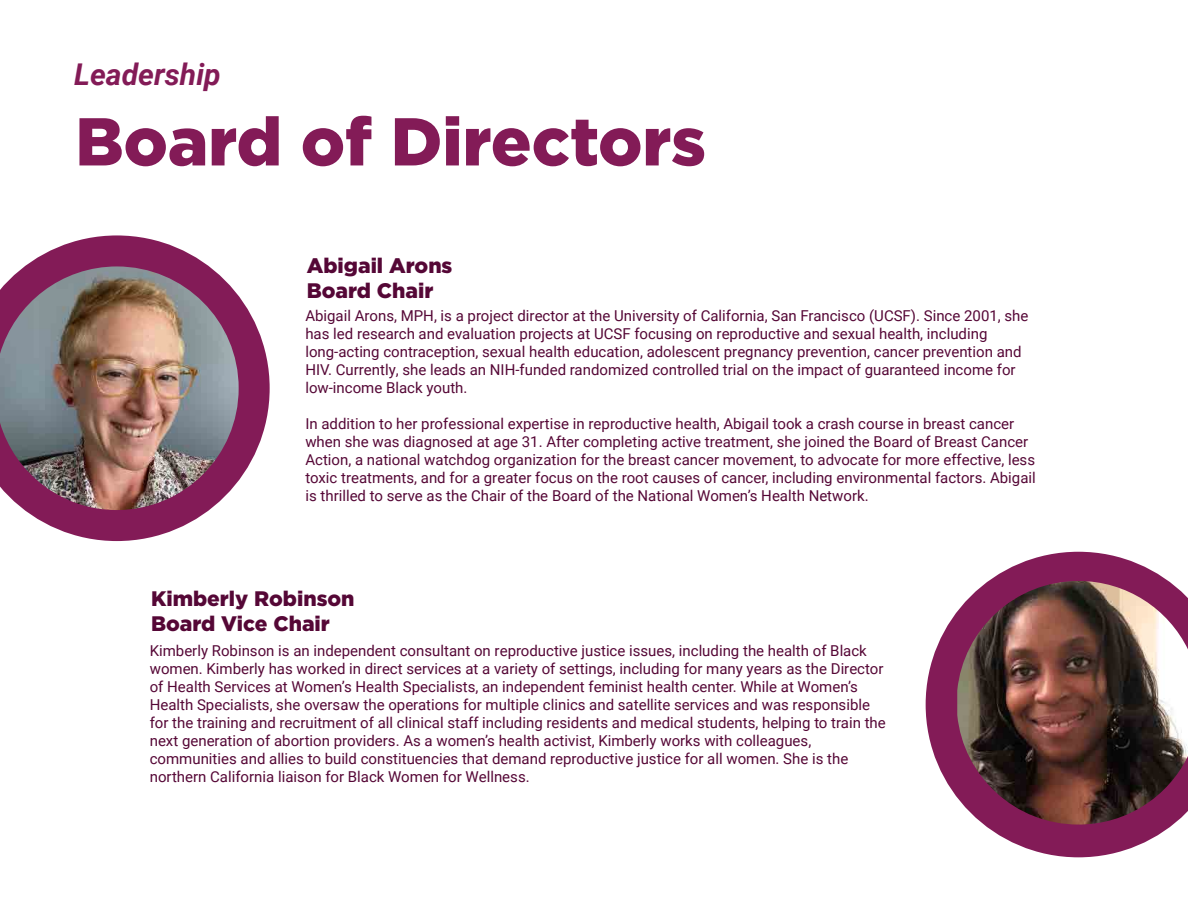
<style>
.page{position:relative;width:1188px;height:918px;background:#fff}
.page>*{position:absolute;margin:0;border:0;box-sizing:border-box;transform-origin:0 0}
.t1{font:900 67.5px "Gotham";color:#831b57}
.t2{font:italic 700 30px "Roboto";color:#831b57}
.t3{font:900 21px/25.2px "Gotham";color:#550736}
.t4{font:15px/18px "Roboto";color:#550736}
</style>
<div class="page">
<svg style="left:24px;top:235px;width:246px;height:306px"></svg>
<img style="left:0;top:266px;width:239px;height:244px">
<svg style="left:926px;top:552px;width:247px;height:305px;fill:#831b57"></svg>
<img style="left:957px;top:581px;width:231px;height:244px">
<h2 class="t2" style="left:74px;top:53px;width:148px">Leadership</h2>
<h1 class="t1" style="left:75px;top:103px;width:632px">Board of Directors</h1>
<h3 class="t3" style="left:307px;top:252px;width:147px">Abigail Arons<br>Board Chair</h3>
<p class="t4" style="left:305px;top:307px;width:725px">Abigail Arons, MPH, is a project director at the University of California, San Francisco (UCSF). Since 2001, she has led research and evaluation projects at UCSF focusing on reproductive and sexual health, including long-acting contraception, sexual health education, adolescent pregnancy prevention, cancer prevention and HIV. Currently, she leads an NIH-funded randomized controlled trial on the impact of guaranteed income for low-income Black youth.</p>
<p class="t4" style="left:305px;top:415px;width:732px">In addition to her professional expertise in reproductive health, Abigail took a crash course in breast cancer when she was diagnosed at age 31. After completing active treatment, she joined the Board of Breast Cancer Action, a national watchdog organization for the breast cancer movement, to advocate for more effective, less toxic treatments, and for a greater focus on the root causes of cancer, including environmental factors. Abigail is thrilled to serve as the Chair of the Board of the National Women’s Health Network.</p>
<h3 class="t3" style="left:151px;top:586px;width:205px">Kimberly Robinson<br>Board Vice Chair</h3>
<p class="t4" style="left:150px;top:641px;width:738px">Kimberly Robinson is an independent consultant on reproductive justice issues, including the health of Black women. Kimberly has worked in direct services at a variety of settings, including for many years as the Director of Health Services at Women’s Health Specialists, an independent feminist health center. While at Women’s Health Specialists, she oversaw the operations for multiple clinics and satellite services and was responsible for the training and recruitment of all clinical staff including residents and medical students, helping to train the next generation of abortion providers. As a women’s health activist, Kimberly works with colleagues, communities and allies to build constituencies that demand reproductive justice for all women. She is the northern California liaison for Black Women for Wellness.</p>
</div>
